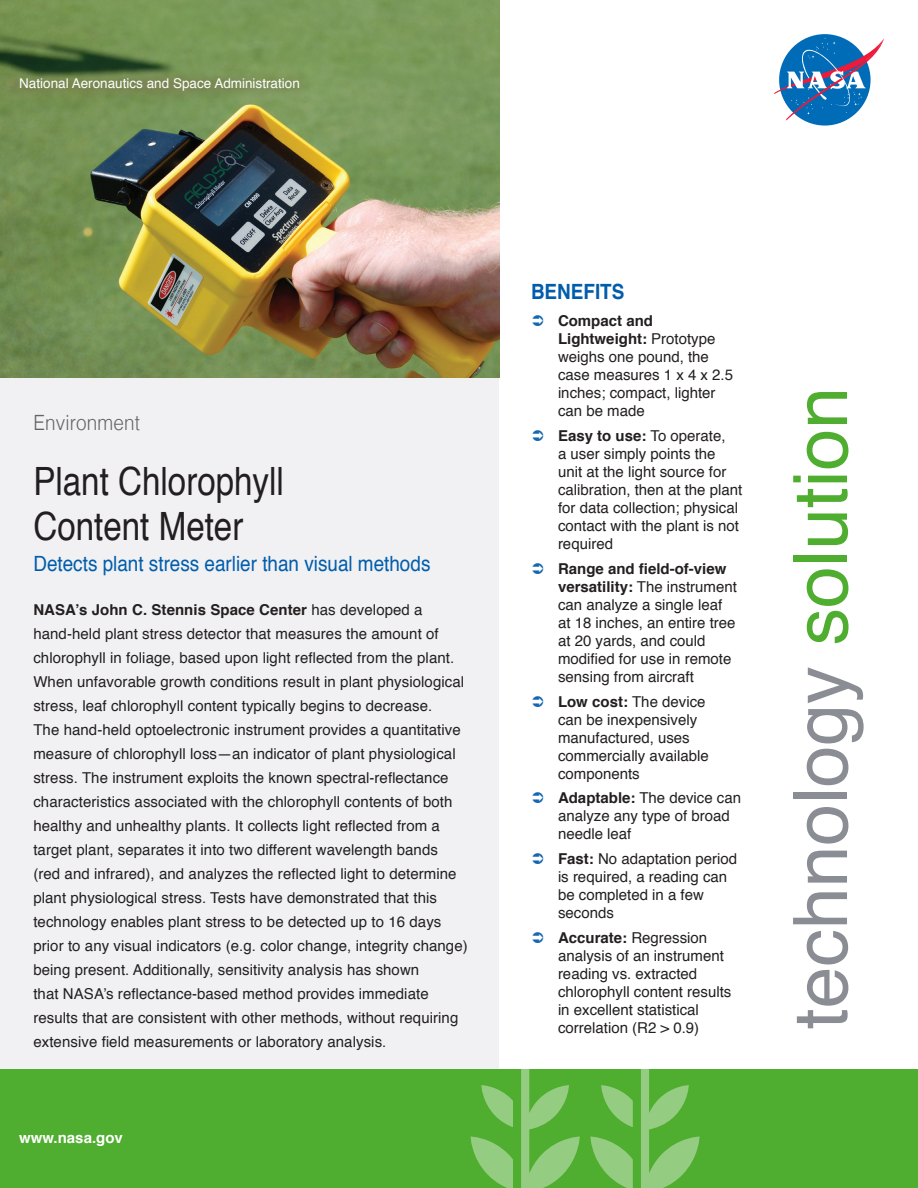
<style>
.page{position:relative;width:918px;height:1188px;background:#fff}
.page>*{position:absolute;margin:0;border:0;box-sizing:border-box;transform-origin:0 0}
.t1{font:75px "Helvetica";color:#8a8e94}
._01_Title{font:39px/45px "Helvetica";color:#231f20;scale:.85 1}
._01_Subtitle{font:21px "Helvetica";color:#015dab;scale:.9 1}
.t2{font:300 21px "Helvetica";letter-spacing:.01em;color:#636366;scale:.9 1}
.Header_1{font:700 21px "Helvetica";color:#015dab;scale:.9 1}
.Opening_Paragraph{font:15px/18px "Helvetica";letter-spacing:.005em;color:#231f20}
.t3{font:700 15px "Helvetica";color:#fff}
.t4{font:13.5px "Helvetica";color:#fff}
.s1{font-weight:700}
.s2{color:#4fad2f}
</style>
<div class="page">
<div style="left:0;top:0;width:500px;height:1184px;background:#f1f1f3"></div>
<svg style="left:779px;top:34px;width:92px;height:92px"></svg>
<svg style="left:774px;top:38px;width:110px;height:83px"></svg>
<div style="left:0;top:1069px;width:918px;height:119px;background:#4fad2f"></div>
<svg style="left:471px;top:1069px;width:229px;height:119px"></svg>
<img style="left:0;top:0;width:500px;height:378px">
<svg style="left:0;top:68px;width:311px;height:35px;background:#738a51"></svg>
<p class="t4" style="left:19px;top:73px;width:282px">National Aeronautics and Space Administration</p>
<h3 class="t2" style="left:33px;top:405px;width:120px">Environment</h3>
<p class="_01_Title" style="left:33px;top:460px;width:296px">Plant Chlorophyll<br>Content Meter</p>
<p class="_01_Subtitle" style="left:33px;top:548px;width:443px">Detects plant stress earlier than visual methods</p>
<p class="Opening_Paragraph" style="left:33px;top:598px;width:436px;line-height:24px"><span class="s1">NASA’s John C. Stennis Space Center</span> has developed a hand-held plant stress detector that measures the amount of chlorophyll in foliage, based upon light reflected from the plant.<br>When unfavorable growth conditions result in plant physiological stress, leaf chlorophyll content typically begins to decrease.<br>The hand-held optoelectronic instrument provides a quantitative measure of chlorophyll loss—an indicator of plant physiological stress. The instrument exploits the known spectral-reflectance characteristics associated with the chlorophyll contents of both healthy and unhealthy plants. It collects light reflected from a target plant, separates it into two different wavelength bands (red and infrared), and analyzes the reflected light to determine plant physiological stress. Tests have demonstrated that this technology enables plant stress to be detected up to 16 days prior to any visual indicators (e.g. color change, integrity change) being present. Additionally, sensitivity analysis has shown<br>that NASA’s reflectance-based method provides immediate results that are consistent with other methods, without requiring extensive field measurements or laboratory analysis.</p>
<p class="t3" style="left:19px;top:1126px;width:105px">www.nasa.gov</p>
<p class="Header_1" style="left:531px;top:275px;width:105px">BENEFITS</p>
<p class="Opening_Paragraph" style="left:558px;top:312px;width:177px"><span class="s1">Compact and<br>Lightweight:</span> Prototype weighs one pound, the case measures 1 x 4 x 2.5 inches; compact, lighter can be made</p>
<p class="Opening_Paragraph" style="left:558px;top:427px;width:186px"><span class="s1">Easy to use:</span> To operate,<br>a user simply points the unit at the light source for calibration, then at the plant for data collection; physical contact with the plant is not required</p>
<p class="Opening_Paragraph" style="left:558px;top:560px;width:180px"><span class="s1">Range and field-of-view versatility:</span> The instrument can analyze a single leaf at 18 inches, an entire tree at 20 yards, and could modified for use in remote sensing from aircraft</p>
<p class="Opening_Paragraph" style="left:558px;top:693px;width:152px"><span class="s1">Low cost:</span> The device can be inexpensively manufactured, uses commercially available components</p>
<p class="Opening_Paragraph" style="left:558px;top:789px;width:185px"><span class="s1">Adaptable:</span> The device can analyze any type of broad needle leaf</p>
<p class="Opening_Paragraph" style="left:558px;top:850px;width:181px"><span class="s1">Fast:</span> No adaptation period is required, a reading can be completed in a few seconds</p>
<p class="Opening_Paragraph" style="left:558px;top:929px;width:175px"><span class="s1">Accurate:</span> Regression analysis of an instrument reading vs. extracted chlorophyll content results in excellent statistical correlation (R2 &gt; 0.9)</p>
<h1 class="t1" style="left:763px;top:1029px;width:644px;rotate:-90deg">technology <span class="s2">solution</span></h1>
</div>
